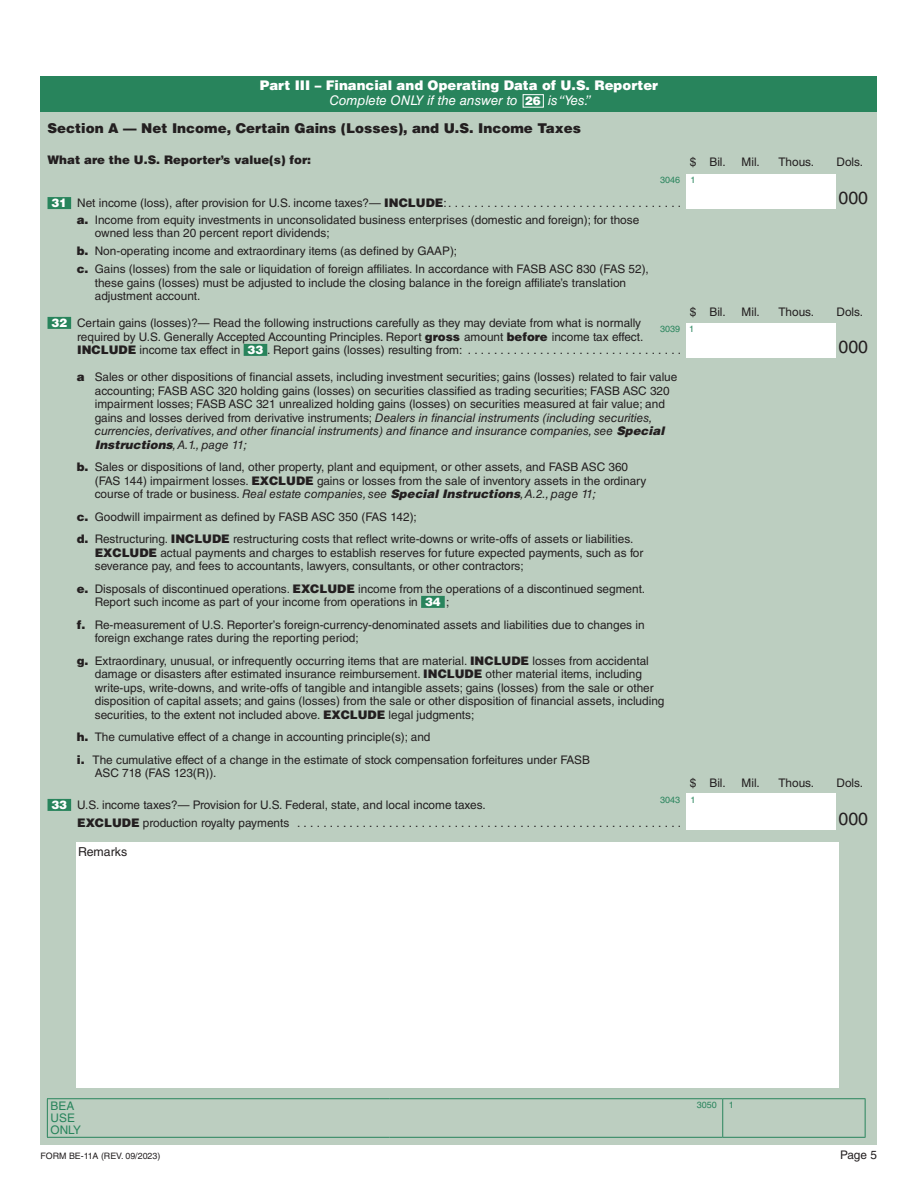
<style>
.page{position:relative;width:918px;height:1188px;background:#fff}
.page>*{position:absolute;margin:0;border:0;box-sizing:border-box;transform-origin:0 0}
.t1{font:17.7px "Helvetica LT Std";color:#231f20}
.t2{font:900 13.5px "Helvetica LT Std";color:#231f20}
.t3{font:900 13.35px/15.8px "Helvetica LT Std";color:#fff;text-align:center}
.t4{font:12.3px "Helvetica LT Std";color:#231f20}
.t5{font:11.85px/13.5px "Helvetica LT Std";color:#231f20}
.t6{font:900 11.85px "Helvetica LT Std";color:#231f20}
.t7{font:11.85px/12px "Helvetica LT Std";color:#28845c}
.t8{font:9px "Helvetica LT Std";color:#28845c}
.t9{font:8.85px "Helvetica LT Std";color:#231f20}
.s1{font-weight:400;font-style:italic}
.s2{font-size:11.85px}
.s3{font-weight:900;color:#fff}
.s4{font-weight:900}
.s5{font-style:italic}
.s6{font-weight:900;font-style:italic}
</style>
<div class="page">
<div style="left:40px;top:80px;width:838px;height:1065px;background:#bccec0"></div>
<div style="left:76px;top:843px;width:763px;height:245px;background:#fff"></div>
<div style="left:40px;top:76px;width:838px;height:35px;background:#28845c"></div>
<div style="left:687px;top:793px;width:149px;height:37px;background:#fff"></div>
<div style="left:687px;top:174px;width:149px;height:35px;background:#fff"></div>
<hr style="left:47px;top:1099px;width:1px;height:38px;background:#28845c">
<hr style="left:47px;top:1098px;width:342px;height:1px;background:#28845c">
<hr style="left:47px;top:1137px;width:342px;height:1px;background:#28845c">
<hr style="left:389px;top:1098px;width:334px;height:1px;background:#28845c">
<hr style="left:389px;top:1137px;width:334px;height:1px;background:#28845c">
<hr style="left:722px;top:1099px;width:1px;height:38px;background:#28845c">
<hr style="left:723px;top:1098px;width:143px;height:1px;background:#28845c">
<hr style="left:865px;top:1099px;width:1px;height:38px;background:#28845c">
<hr style="left:723px;top:1137px;width:143px;height:1px;background:#28845c">
<div style="left:48px;top:197px;width:23px;height:12px;background:#28845c"></div>
<div style="left:48px;top:317px;width:23px;height:12px;background:#28845c"></div>
<div style="left:244px;top:344px;width:23px;height:12px;background:#28845c"></div>
<div style="left:421px;top:596px;width:24px;height:12px;background:#28845c"></div>
<div style="left:48px;top:799px;width:23px;height:12px;background:#28845c"></div>
<div style="left:687px;top:323px;width:149px;height:35px;background:#fff"></div>
<div style="left:523px;top:94px;width:21px;height:14px;border:1px solid #fff"></div>
<p class="t3" style="left:260px;top:77px;width:400px">Part III – Financial and Operating Data of U.S. Reporter<br><span class="s1">Complete ONLY if the answer to</span> <span class="s2">26</span> <span class="s1">is “Yes.”</span></p>
<p class="t2" style="left:48px;top:119px;width:535px">Section A — Net Income, Certain Gains (Losses), and U.S. Income Taxes</p>
<p class="t6" style="left:48px;top:152px;width:265px">What are the U.S. Reporter’s value(s) for:</p>
<p class="t5" style="left:77px;top:195px;width:564px;line-height:16.5px;text-indent:-25px"><span class="s3">31</span> Net income (loss), after provision for U.S. income taxes?— <span class="s4">INCLUDE</span>:.....................................<br><span class="s4">a.</span> Income from equity investments in unconsolidated business enterprises (domestic and foreign); for those</p>
<p class="t5" style="left:77px;top:224px;width:574px;line-height:17.9px;text-indent:18px">owned less than 20 percent report dividends;<br><span class="s4">b.</span> Non-operating income and extraordinary items (as defined by GAAP);<br><span class="s4">c.</span> Gains (losses) from the sale or liquidation of foreign affiliates. In accordance with FASB ASC 830 (FAS 52),</p>
<p class="t5" style="left:95px;top:276px;width:533px">these gains (losses) must be adjusted to include the closing balance in the foreign affiliate’s translation adjustment account.</p>
<p class="t5" style="left:77px;top:316px;width:568px;text-indent:-26px"><span class="s3">32</span> Certain gains (losses)?— Read the following instructions carefully as they may deviate from what is normally required by U.S. Generally Accepted Accounting Principles. Report <span class="s4">gross</span> amount <span class="s4">before</span> income tax effect.<br><span class="s4">INCLUDE</span> income tax effect in <span class="s3">33</span> . Report gains (losses) resulting from: ..................................</p>
<p class="t5" style="left:95px;top:370px;width:584px;text-indent:-18px"><span class="s4">a</span> Sales or other dispositions of financial assets, including investment securities; gains (losses) related to fair value accounting; FASB ASC 320 holding gains (losses) on securities classified as trading securities; FASB ASC 320 impairment losses; FASB ASC 321 unrealized holding gains (losses) on securities measured at fair value; and gains and losses derived from derivative instruments; <span class="s5">Dealers in financial instruments (including securities, currencies, derivatives, and other financial instruments) and finance and insurance companies, see</span> <span class="s6">Special Instructions</span><span class="s5">, A.1., page 11;</span></p>
<p class="t5" style="left:95px;top:460px;width:553px;text-indent:-18px"><span class="s4">b.</span> Sales or dispositions of land, other property, plant and equipment, or other assets, and FASB ASC 360 (FAS 144) impairment losses. <span class="s4">EXCLUDE</span> gains or losses from the sale of inventory assets in the ordinary course of trade or business. <span class="s5">Real estate companies, see</span> <span class="s6">Special Instructions</span><span class="s5">, A.2., page 11;</span></p>
<p class="t5" style="left:77px;top:505px;width:558px;line-height:22.5px"><span class="s4">c.</span> Goodwill impairment as defined by FASB ASC 350 (FAS 142);<br><span class="s4">d.</span> Restructuring. <span class="s4">INCLUDE</span> restructuring costs that reflect write-downs or write-offs of assets or liabilities.</p>
<p class="t5" style="left:95px;top:546px;width:550px"><span class="s4">EXCLUDE</span> actual payments and charges to establish reserves for future expected payments, such as for severance pay, and fees to accountants, lawyers, consultants, or other contractors;</p>
<p class="t5" style="left:95px;top:582px;width:552px;text-indent:-18px"><span class="s4">e.</span> Disposals of discontinued operations. <span class="s4">EXCLUDE</span> income from the operations of a discontinued segment.<br>Report such income as part of your income from operations in <span class="s3">34</span> ;</p>
<p class="t5" style="left:95px;top:618px;width:551px;text-indent:-18px"><span class="s4">f.</span> Re-measurement of U.S. Reporter’s foreign-currency-denominated assets and liabilities due to changes in foreign exchange rates during the reporting period;</p>
<p class="t5" style="left:95px;top:654px;width:571px;text-indent:-18px"><span class="s4">g.</span> Extraordinary, unusual, or infrequently occurring items that are material. <span class="s4">INCLUDE</span> losses from accidental damage or disasters after estimated insurance reimbursement. <span class="s4">INCLUDE</span> other material items, including write-ups, write-downs, and write-offs of tangible and intangible assets; gains (losses) from the sale or other disposition of capital assets; and gains (losses) from the sale or other disposition of financial assets, including securities, to the extent not included above. <span class="s4">EXCLUDE</span> legal judgments;</p>
<p class="t5" style="left:77px;top:726px;width:515px;line-height:22.5px"><span class="s4">h.</span> The cumulative effect of a change in accounting principle(s); and<br><span class="s4">i.</span> The cumulative effect of a change in the estimate of stock compensation forfeitures under FASB</p>
<p class="t5" style="left:95px;top:766px;width:123px">ASC 718 (FAS 123(R)).</p>
<p class="t5" style="left:77px;top:796px;width:410px;line-height:18px;text-indent:-26px"><span class="s3">33</span> U.S. income taxes?— Provision for U.S. Federal, state, and local income taxes.<br><span class="s4">EXCLUDE</span> production royalty payments ............................................................</p>
<p class="t8" style="left:660px;top:175px;width:22px">3046</p>
<p class="t8" style="left:660px;top:324px;width:22px">3039</p>
<p class="t8" style="left:660px;top:794px;width:22px">3043</p>
<p class="t4" style="left:78px;top:845px;width:51px">Remarks</p>
<p class="t5" style="left:690px;top:155px;width:38px">$ Bil.</p>
<p class="t5" style="left:742px;top:155px;width:20px">Mil.</p>
<p class="t5" style="left:778px;top:155px;width:37px">Thous.</p>
<p class="t5" style="left:837px;top:155px;width:28px">Dols.</p>
<p class="t8" style="left:691px;top:175px;width:7px">1</p>
<h1 class="t1" style="left:839px;top:188px;width:31px">000</h1>
<p class="t5" style="left:690px;top:305px;width:38px">$ Bil.</p>
<p class="t5" style="left:742px;top:305px;width:20px">Mil.</p>
<p class="t5" style="left:778px;top:305px;width:37px">Thous.</p>
<p class="t5" style="left:837px;top:305px;width:28px">Dols.</p>
<p class="t8" style="left:689px;top:324px;width:7px">1</p>
<h1 class="t1" style="left:839px;top:336px;width:31px">000</h1>
<p class="t5" style="left:690px;top:776px;width:38px">$ Bil.</p>
<p class="t5" style="left:742px;top:776px;width:20px">Mil.</p>
<p class="t5" style="left:778px;top:776px;width:37px">Thous.</p>
<p class="t5" style="left:837px;top:776px;width:28px">Dols.</p>
<p class="t8" style="left:691px;top:794px;width:7px">1</p>
<h1 class="t1" style="left:839px;top:809px;width:31px">000</h1>
<p class="t7" style="left:51px;top:1100px;width:32px">BEA<br>USE<br>ONLY</p>
<p class="t8" style="left:697px;top:1100px;width:22px">3050</p>
<p class="t8" style="left:729px;top:1100px;width:7px">1</p>
<p class="t9" style="left:40px;top:1150px;width:121px">FORM BE-11A (REV. 09/2023)</p>
<p class="t5" style="left:840px;top:1148px;width:38px">Page 5</p>
</div>
